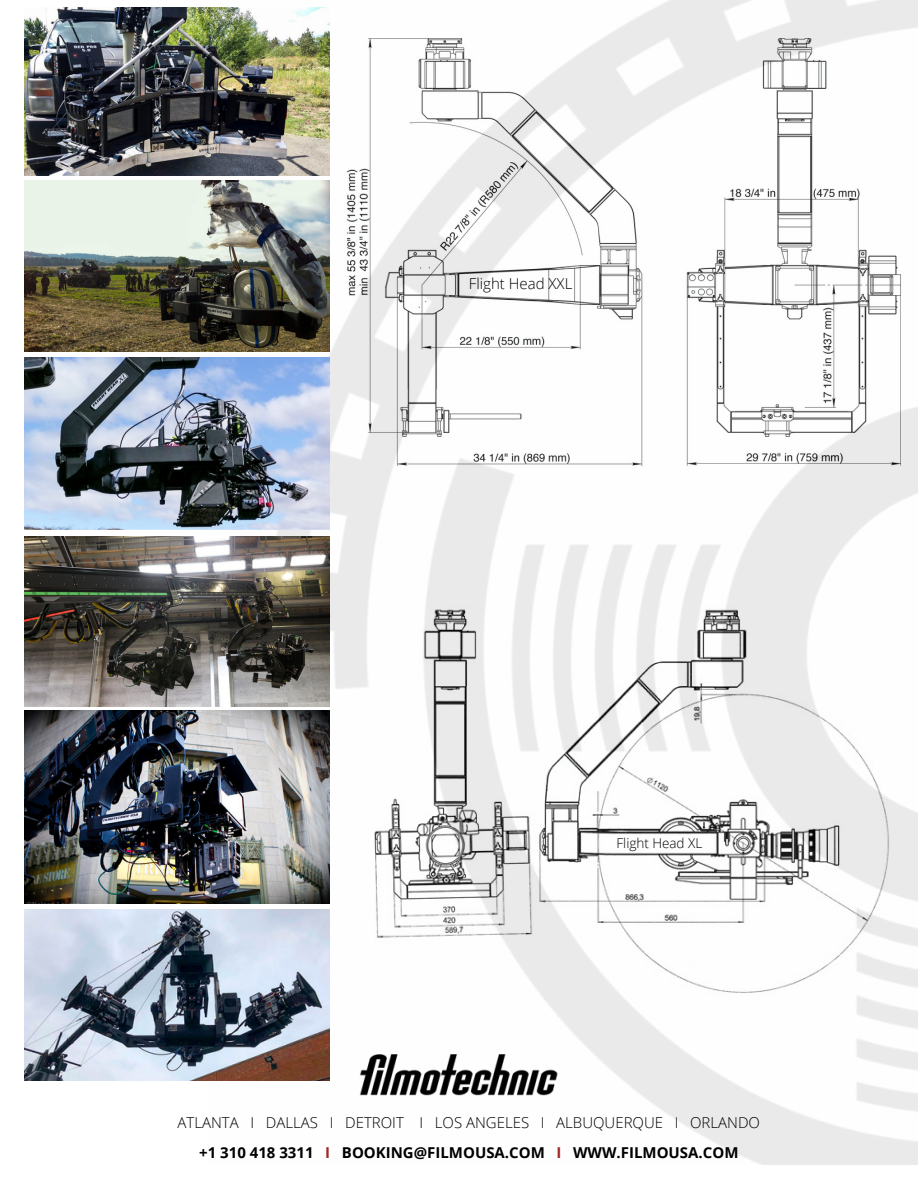
<style>
.page{position:relative;width:918px;height:1188px;background:#fff}
.page>*{position:absolute;margin:0;border:0;box-sizing:border-box;transform-origin:0 0}
.t1{font:300 15px "Open Sans";color:#000}
.t2{font:700 15px "Open Sans";color:#000}
.t3{font:300 13.5px "Open Sans";color:#000}
.s1{color:#9f2926}
</style>
<div class="page">
<img style="left:201px;top:0;width:717px;height:1164px">
<img style="left:359px;top:1054px;width:199px;height:42px">
<img style="left:25px;top:8px;width:305px;height:167px">
<img style="left:25px;top:536px;width:305px;height:170px">
<img style="left:25px;top:181px;width:305px;height:171px">
<img style="left:25px;top:357px;width:305px;height:172px">
<img style="left:25px;top:909px;width:305px;height:171px">
<img style="left:25px;top:710px;width:305px;height:194px">
<p class="t1" style="left:469px;top:273px;width:105px">Flight Head XXL</p>
<p class="t3" style="left:617px;top:834px;width:87px">Flight Head XL</p>
<p class="t1" style="left:178px;top:1112px;width:584px">ATLANTA I DALLAS I DETROIT I LOS ANGELES I ALBUQUERQUE I ORLANDO</p>
<p class="t2" style="left:199px;top:1142px;width:541px">+1 310 418 3311 <span class="s1">I</span> BOOKING@FILMOUSA.COM <span class="s1">I</span> WWW.FILMOUSA.COM</p>
</div>
